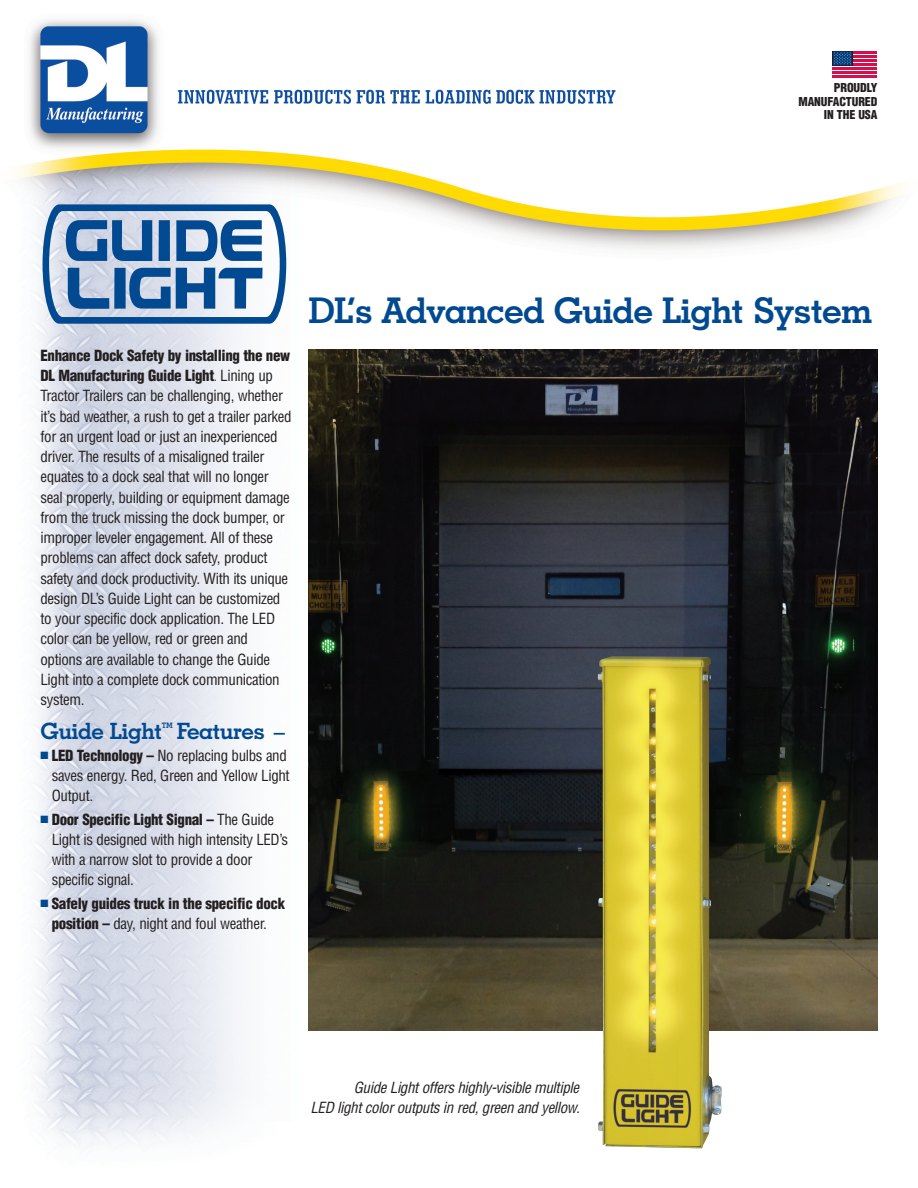
<style>
.page{position:relative;width:918px;height:1188px;background:#fff}
.page>*{position:absolute;margin:0;border:0;box-sizing:border-box;transform-origin:0 0}
.t1{font:700 35.4px "Geometric Slab 703 BT";letter-spacing:-.02em;color:#014990}
.t2{font:700 22.5px "Geometric Slab 703 BT";letter-spacing:-.015em;color:#014990}
.t3{font:condensed 15px/20.2px "Helvetica";letter-spacing:-.025em;color:#231f20}
.t4{font:italic condensed 15px/20.2px "Helvetica";letter-spacing:-.025em;color:#231f20;text-align:right}
.t5{font:900 condensed 15px/20.2px "Helvetica";letter-spacing:-.025em;color:#231f20;text-align:center}
.t6{font:900 condensed 12px/13.5px "Helvetica";letter-spacing:-.01em;color:#231f20;text-align:right}
.t7{font:700 7.5px "Geometric Slab 703 BT";color:#014990}
.s1{font-weight:900}
.s2{font-weight:300}
.s3{color:#014990}
.s4{font-weight:400}
</style>
<div class="page">
<img style="left:16px;top:19px;width:886px;height:1130px">
<hr style="left:853px;top:53px;width:24px;height:2px;background:#fff">
<hr style="left:853px;top:57px;width:24px;height:2px;background:#fff">
<hr style="left:853px;top:61px;width:24px;height:3px;background:#fff">
<hr style="left:832px;top:66px;width:45px;height:2px;background:#fff">
<hr style="left:832px;top:70px;width:45px;height:2px;background:#fff">
<hr style="left:832px;top:74px;width:45px;height:2px;background:#fff">
<hr style="left:853px;top:51px;width:24px;height:2px;background:#d60e4c">
<hr style="left:853px;top:55px;width:24px;height:2px;background:#d60e4c">
<hr style="left:853px;top:59px;width:24px;height:2px;background:#d60e4c">
<hr style="left:853px;top:64px;width:24px;height:2px;background:#d60e4c">
<hr style="left:832px;top:68px;width:45px;height:2px;background:#d60e4c">
<hr style="left:832px;top:72px;width:45px;height:2px;background:#d60e4c">
<hr style="left:832px;top:76px;width:45px;height:2px;background:#d60e4c">
<div style="left:832px;top:51px;width:21px;height:15px;border:1px solid #231f20"></div>
<svg style="left:834px;top:52px;width:17px;height:12px"></svg>
<img style="left:308px;top:350px;width:570px;height:680px">
<svg style="left:43px;top:204px;width:243px;height:120px"></svg>
<img style="left:598px;top:656px;width:124px;height:492px">
<div style="left:308px;top:1080px;width:274px;height:71px;background:#fff"></div>
<p class="t6" style="left:799px;top:81px;width:80px">PROUDLY<br>MANUFACTURED<br>IN THE USA</p>
<p class="t3" style="left:40px;top:345px;width:253px"><span class="s1">Enhance Dock Safety by installing the new DL Manufacturing Guide Light</span><span class="s2">.</span> Lining up Tractor Trailers can be challenging, whether it’s bad weather, a rush to get a trailer parked for an urgent load or just an inexperienced driver. The results of a misaligned trailer equates to a dock seal that will no longer seal properly, building or equipment damage from the truck missing the dock bumper, or improper leveler engagement. All of these problems can affect dock safety, product safety and dock productivity. With its unique design DL’s Guide Light can be customized to your specific dock application. The LED color can be yellow, red or green and options are available to change the Guide Light into a complete dock communication system.</p>
<h2 class="t2" style="left:40px;top:723px;width:123px">Guide Light</h2>
<p class="t7" style="left:162px;top:723px;width:12px">TM</p>
<h2 class="t2" style="left:177px;top:723px;width:110px">Features –</h2>
<p class="t3" style="left:52px;top:745px;width:240px;text-indent:-11px"><span class="s3">■</span> <span class="s1">LED Technology –</span> No replacing bulbs and saves energy. Red, Green and Yellow Light<br>Output.</p>
<p class="t3" style="left:52px;top:809px;width:238px;text-indent:-11px"><span class="s3">■</span> <span class="s1">Door Specific Light Signal –</span> The Guide Light is designed with high intensity LED’s with a narrow slot to provide a door specific signal.</p>
<p class="t5" style="left:40px;top:894px;width:246px"><span class="s3">■</span> Safely guides truck in the specific dock position – <span class="s4">day, night and foul weather.</span></p>
<h1 class="t1" style="left:308px;top:298px;width:565px">DL’s Advanced Guide Light System</h1>
<p class="t4" style="left:310px;top:1077px;width:271px">Guide Light offers highly-visible multiple<br>LED light color outputs in red, green and yellow.</p>
</div>
